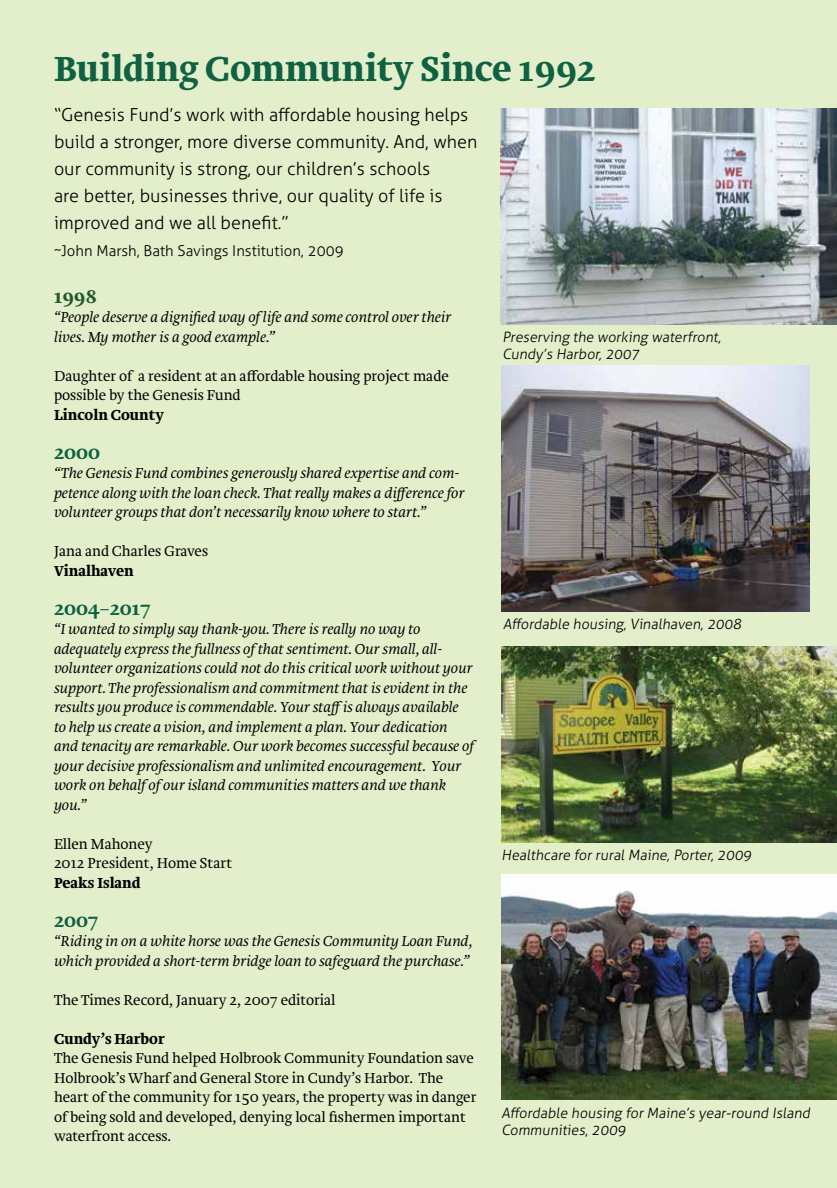
<style>
.page{position:relative;width:837px;height:1188px;background:#e3efca}
.page>*{position:absolute;margin:0;border:0;box-sizing:border-box;transform-origin:0 0}
.t1{font:700 36px "Brioni Pro";color:#0e6142}
.t2{font:700 19.5px "Brioni Pro";color:#0e6142}
.t3{font:700 19.5px "Brioni Pro";color:#1f582c}
.t4{font:300 18px/27px "Aller";color:#000}
.t5{font:italic 300 15px/19.5px "Brioni Pro";color:#000}
.t6{font:300 15px/19.5px "Brioni Pro";color:#000}
.t7{font:700 15px "Brioni Pro";color:#000}
.t8{font:300 15px "Aller";color:#000}
.t9{font:300 14.25px/17.2px "Aller";color:#000}
</style>
<div class="page">
<img style="left:501px;top:646px;width:336px;height:197px">
<img style="left:502px;top:366px;width:308px;height:245px">
<img style="left:501px;top:108px;width:336px;height:217px">
<img style="left:501px;top:875px;width:336px;height:224px">
<h1 class="t1" style="left:54px;top:45px;width:543px">Building Community Since 1992</h1>
<p class="t4" style="left:54px;top:101px;width:425px">“Genesis Fund’s work with affordable housing helps build a stronger, more diverse community. And, when our community is strong, our children’s schools<br>are better, businesses thrive, our quality of life is improved and we all benefit.”</p>
<p class="t8" style="left:54px;top:242px;width:291px">~John Marsh, Bath Savings Institution, 2009</p>
<h2 class="t3" style="left:54px;top:283px;width:45px">1998</h2>
<p class="t5" style="left:54px;top:308px;width:399px">“People deserve a dignified way of life and some control over their lives. My mother is a good example.”</p>
<p class="t6" style="left:54px;top:366px;width:396px">Daughter of a resident at an affordable housing project made possible by the Genesis Fund</p>
<p class="t7" style="left:54px;top:404px;width:111px">Lincoln County</p>
<h2 class="t2" style="left:54px;top:439px;width:48px">2000</h2>
<p class="t5" style="left:54px;top:464px;width:412px">“The Genesis Fund combines generously shared expertise and com&shy;petence along with the loan check. That really makes a difference for volunteer groups that don’t necessarily know where to start.”</p>
<p class="t6" style="left:54px;top:542px;width:156px">Jana and Charles Graves</p>
<p class="t7" style="left:54px;top:560px;width:81px">Vinalhaven</p>
<h2 class="t2" style="left:54px;top:595px;width:98px">2004–2017</h2>
<p class="t5" style="left:54px;top:620px;width:421px">“I wanted to simply say thank-you. There is really no way to adequately express the fullness of that sentiment. Our small, all&shy;volunteer organizations could not do this critical work without your support. The professionalism and commitment that is evident in the results you produce is commendable. Your staffis always available to help us create a vision, and implement a plan. Your dedication and tenacity are remarkable. Our work becomes successful because of your decisive professionalism and unlimited encouragement. Your work on behalf of our island communities matters and we thank you.”</p>
<p class="t6" style="left:54px;top:834px;width:180px">Ellen Mahoney<br>2012 President, Home Start</p>
<p class="t7" style="left:54px;top:872px;width:88px">Peaks Island</p>
<h2 class="t2" style="left:54px;top:907px;width:46px">2007</h2>
<p class="t5" style="left:54px;top:932px;width:420px">“Riding in on a white horse was the Genesis Community Loan Fund, which provided a short-term bridge loan to safeguard the purchase.”</p>
<p class="t6" style="left:54px;top:990px;width:283px">The Times Record, January 2, 2007 editorial</p>
<p class="t7" style="left:54px;top:1028px;width:112px">Cundy’s Harbor</p>
<p class="t6" style="left:54px;top:1049px;width:424px">The Genesis Fund helped Holbrook Community Foundation save Holbrook’s Wharf and General Store in Cundy’s Harbor. The heart of the community for 150 years, the property was in danger of being sold and developed, denying local fishermen important waterfront access.</p>
<p class="t9" style="left:502px;top:328px;width:222px">Preserving the working waterfront,<br>Cundy’s Harbor, 2007</p>
<p class="t9" style="left:503px;top:616px;width:242px">Affordable housing, Vinalhaven, 2008</p>
<p class="t9" style="left:501px;top:846px;width:254px">Healthcare for rural Maine, Porter, 2009</p>
<p class="t9" style="left:501px;top:1104px;width:313px">Affordable housing for Maine’s year-round Island<br>Communities, 2009</p>
</div>
